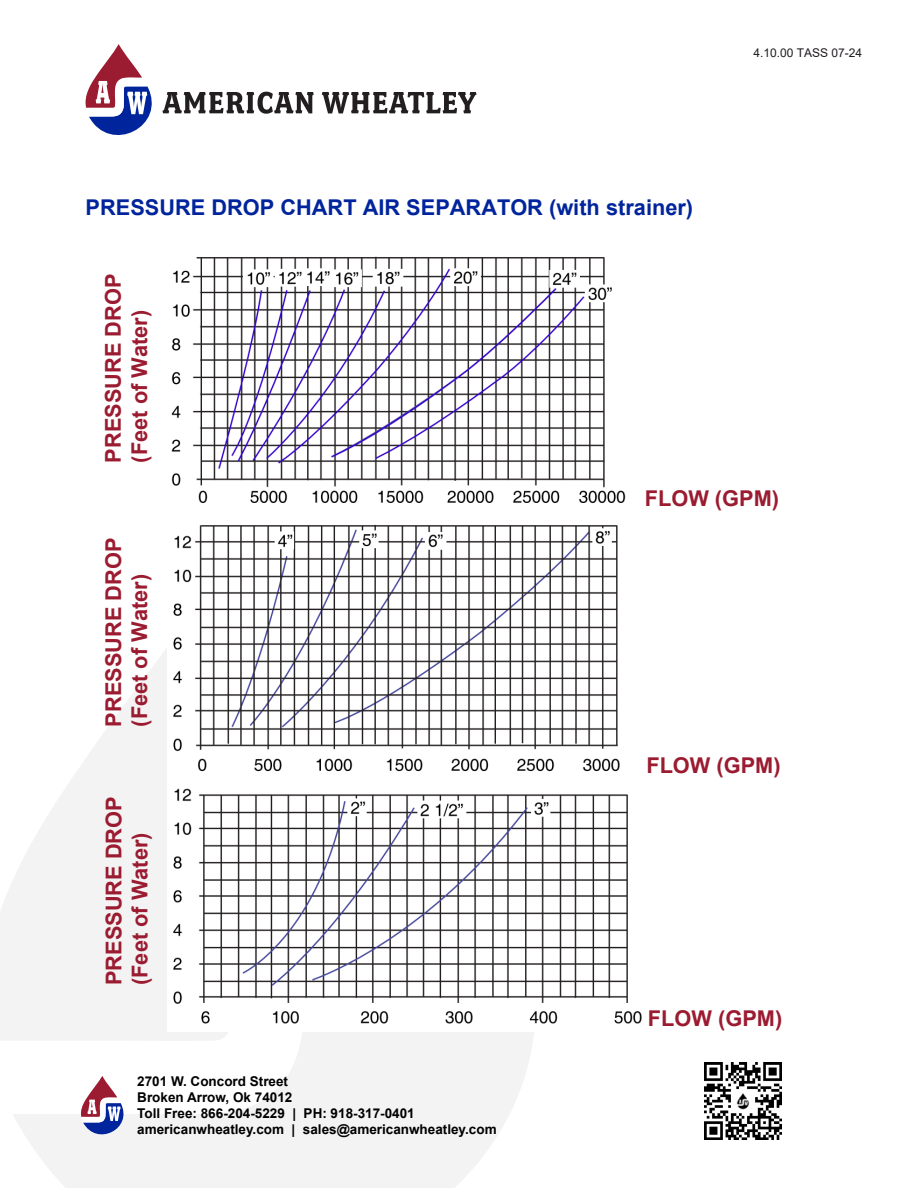
<style>
.page{position:relative;width:918px;height:1188px;background:#fff}
.page>*{position:absolute;margin:0;border:0;box-sizing:border-box;transform-origin:0 0}
.t1{font:700 21.75px/26.1px "Arial";color:#9b1b30}
.t2{font:700 21.75px "Arial";color:#00249c}
.t3{font:700 13.5px/16.2px "Arial";color:#000}
.t4{font:12px "Arial";color:#201c20}
</style>
<div class="page">
<svg style="left:13px;top:1032px;width:521px;height:156px;fill:#f3f3f3"></svg>
<svg style="left:0;top:649px;width:456px;height:392px;fill:#f3f3f3"></svg>
<svg style="left:322px;top:92px;width:155px;height:21px"></svg>
<svg style="left:85px;top:44px;width:229px;height:91px"></svg>
<svg style="left:81px;top:1076px;width:53px;height:72px"></svg>
<img style="left:167px;top:256px;width:475px;height:776px">
<img style="left:704px;top:1063px;width:77px;height:77px">
<h1 class="t2" style="left:86px;top:199px;width:609px">PRESSURE DROP CHART AIR SEPARATOR (with strainer)</h1>
<h1 class="t1" style="left:102px;top:463px;width:190px;rotate:-90deg">PRESSURE DROP (Feet of Water)</h1>
<p class="t4" style="left:753px;top:48px;width:110px">4.10.00 TASS 07-24</p>
<h1 class="t1" style="left:103px;top:727px;width:190px;rotate:-90deg">PRESSURE DROP (Feet of Water)</h1>
<h1 class="t1" style="left:103px;top:985px;width:190px;rotate:-90deg">PRESSURE DROP (Feet of Water)</h1>
<p class="t3" style="left:137px;top:1074px;width:361px">2701 W. Concord Street<br>Broken Arrow, Ok 74012<br>Toll Free: 866-204-5229 | PH: 918-317-0401 americanwheatley.com | sales@americanwheatley.com</p>
<h1 class="t1" style="left:645px;top:487px;width:136px">FLOW (GPM)</h1>
<h1 class="t1" style="left:646px;top:754px;width:136px">FLOW (GPM)</h1>
<h1 class="t1" style="left:648px;top:1007px;width:136px">FLOW (GPM)</h1>
</div>
